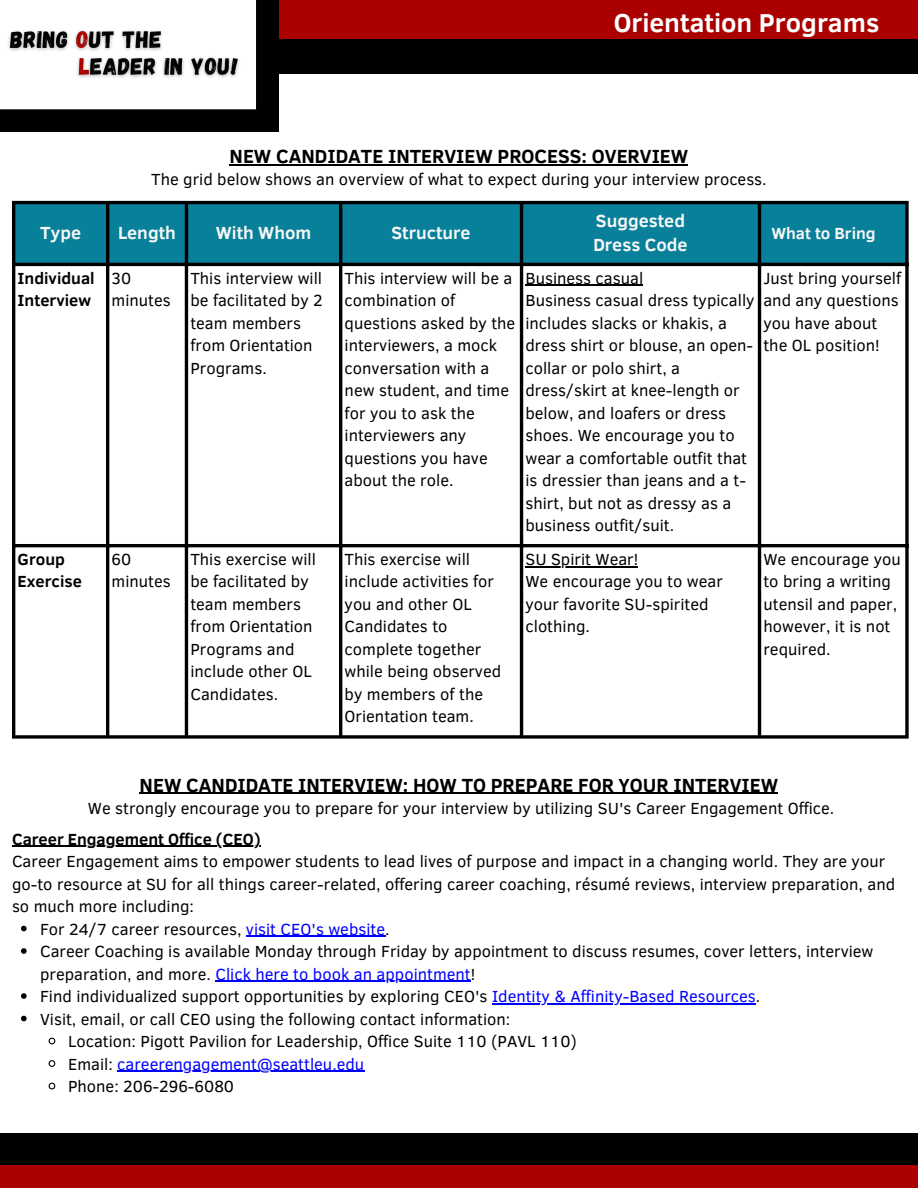
<style>
.page{position:relative;width:918px;height:1188px;background:#fff}
.page>*{position:absolute;margin:0;border:0;box-sizing:border-box;transform-origin:0 0}
.t1{font:700 26.55px "Clear Sans";color:#fff}
.t2{font:700 19.5px "Clear Sans";color:#000}
.t3{font:700 18px "Clear Sans";color:#f7f7f7}
.t4{font:16.5px/22.5px "Clear Sans";color:#000}
.t5{font:700 16.5px/22.5px "Clear Sans";color:#000}
.t6{font:16.5px "Clear Sans";color:#00f}
.t7{font:700 16.5px "Clear Sans";color:#f7f7f7}
.s1{color:#00f}
.s2{color:#000}
</style>
<div class="page">
<div style="left:87px;top:39px;width:831px;height:35px;background:#000"></div>
<div style="left:0;top:1133px;width:918px;height:35px;background:#000"></div>
<div style="left:92px;top:0;width:826px;height:39px;background:#a00"></div>
<div style="left:0;top:1165px;width:918px;height:23px;background:#a00"></div>
<svg style="left:0;top:0;width:279px;height:131px"></svg>
<div style="left:15px;top:204px;width:890px;height:59px;background:#088099"></div>
<hr style="left:525px;top:285px;width:118px;height:1px;background:#000">
<hr style="left:525px;top:566px;width:113px;height:1px;background:#000">
<hr style="left:12px;top:204px;width:3px;height:531px;background:#000">
<hr style="left:106px;top:204px;width:3px;height:531px;background:#000">
<hr style="left:185px;top:204px;width:3px;height:531px;background:#000">
<hr style="left:339px;top:204px;width:3px;height:531px;background:#000">
<hr style="left:520px;top:204px;width:3px;height:531px;background:#000">
<hr style="left:758px;top:204px;width:3px;height:531px;background:#000">
<svg style="left:905px;top:204px;width:4px;height:531px;background:#252626"></svg>
<hr style="left:12px;top:201px;width:897px;height:3px;background:#000">
<hr style="left:12px;top:263px;width:897px;height:3px;background:#000">
<hr style="left:12px;top:544px;width:897px;height:3px;background:#000">
<svg style="left:12px;top:735px;width:897px;height:4px;background:#272727"></svg>
<hr style="left:230px;top:164px;width:458px;height:1px;background:#000">
<hr style="left:140px;top:793px;width:638px;height:1px;background:#000">
<hr style="left:12px;top:846px;width:249px;height:1px;background:#000">
<svg style="left:21px;top:926px;width:6px;height:5px"></svg>
<hr style="left:246px;top:936px;width:139px;height:1px;background:#00f">
<svg style="left:21px;top:948px;width:6px;height:6px"></svg>
<hr style="left:215px;top:981px;width:256px;height:1px;background:#00f">
<svg style="left:21px;top:993px;width:6px;height:6px"></svg>
<hr style="left:492px;top:1003px;width:264px;height:1px;background:#00f">
<svg style="left:21px;top:1016px;width:6px;height:5px"></svg>
<svg style="left:48px;top:1037px;width:8px;height:8px"></svg>
<svg style="left:48px;top:1060px;width:8px;height:7px"></svg>
<hr style="left:117px;top:1071px;width:247px;height:1px;background:#00f">
<svg style="left:48px;top:1082px;width:8px;height:8px"></svg>
<img style="left:4px;top:24px;width:240px;height:58px">
<p class="t1" style="left:614px;top:3px;width:267px">Orientation Programs</p>
<p class="t2" style="left:230px;top:142px;width:460px">NEW CANDIDATE INTERVIEW PROCESS: OVERVIEW</p>
<p class="t4" style="left:151px;top:167px;width:617px">The grid below shows an overview of what to expect during your interview process.</p>
<p class="t3" style="left:40px;top:220px;width:42px">Type</p>
<p class="t3" style="left:118px;top:220px;width:59px">Length</p>
<p class="t3" style="left:216px;top:220px;width:97px">With Whom</p>
<p class="t3" style="left:391px;top:220px;width:81px">Structure</p>
<p class="t3" style="left:596px;top:207px;width:91px">Suggested</p>
<p class="t3" style="left:593px;top:232px;width:96px">Dress Code</p>
<p class="t5" style="left:18px;top:266px;width:79px">Individual<br>Interview</p>
<p class="t4" style="left:112px;top:266px;width:61px">30 minutes</p>
<p class="t4" style="left:190px;top:266px;width:134px">This interview will be facilitated by 2 team members from Orientation<br>Programs.</p>
<p class="t4" style="left:345px;top:266px;width:172px">This interview will be a combination of questions asked by the interviewers, a mock conversation with a new student, and time for you to ask the interviewers any questions you have about the role.</p>
<p class="t4" style="left:525px;top:266px;width:119px">Business casual</p>
<p class="t4" style="left:525px;top:288px;width:231px">Business casual dress typically includes slacks or khakis, a dress shirt or blouse, an open&shy;collar or polo shirt, a dress/skirt at knee-length or below, and loafers or dress shoes. We encourage you to wear a comfortable outfit that is dressier than jeans and a t&shy;shirt, but not as dressy as a business outfit/suit.</p>
<p class="t5" style="left:18px;top:547px;width:66px">Group<br>Exercise</p>
<p class="t4" style="left:112px;top:547px;width:61px">60 minutes</p>
<p class="t4" style="left:190px;top:547px;width:127px">This exercise will be facilitated by team members from Orientation<br>Programs and include other OL<br>Candidates.</p>
<p class="t4" style="left:345px;top:547px;width:158px">This exercise will include activities for you and other OL<br>Candidates to complete together while being observed by members of the<br>Orientation team.</p>
<p class="t4" style="left:525px;top:547px;width:114px">SU Spirit Wear!</p>
<p class="t4" style="left:525px;top:569px;width:199px">We encourage you to wear your favorite SU-spirited clothing.</p>
<p class="t7" style="left:771px;top:221px;width:106px">What to Bring</p>
<p class="t4" style="left:763px;top:266px;width:139px">Just bring yourself and any questions you have about the OL position!</p>
<p class="t4" style="left:763px;top:547px;width:139px">We encourage you to bring a writing utensil and paper, however, it is not required.</p>
<p class="t2" style="left:140px;top:771px;width:640px">NEW CANDIDATE INTERVIEW: HOW TO PREPARE FOR YOUR INTERVIEW</p>
<p class="t4" style="left:88px;top:796px;width:748px">We strongly encourage you to prepare for your interview by utilizing SU's Career Engagement Office.</p>
<p class="t5" style="left:12px;top:827px;width:250px">Career Engagement Office (CEO)</p>
<p class="t4" style="left:12px;top:849px;width:885px">Career Engagement aims to empower students to lead lives of purpose and impact in a changing world. They are your go-to resource at SU for all things career-related, offering career coaching, résumé reviews, interview preparation, and so much more including:</p>
<p class="t4" style="left:40px;top:917px;width:351px">For 24/7 career resources, <span class="s1">visit CEO's website</span>.</p>
<p class="t4" style="left:40px;top:939px;width:835px">Career Coaching is available Monday through Friday by appointment to discuss resumes, cover letters, interview preparation, and more. <span class="s1">Click here to book an appointment</span>!</p>
<p class="t4" style="left:40px;top:984px;width:722px">Find individualized support opportunities by exploring CEO's <span class="s1">Identity &amp; Affinity-Based Resources</span>.</p>
<p class="t4" style="left:40px;top:1007px;width:472px">Visit, email, or call CEO using the following contact information:</p>
<p class="t4" style="left:68px;top:1029px;width:510px">Location: Pigott Pavilion for Leadership, Office Suite 110 (PAVL 110)</p>
<p class="t6" style="left:68px;top:1052px;width:298px"><span class="s2">Email:</span> careerengagement@seattleu.edu</p>
<p class="t4" style="left:68px;top:1074px;width:167px">Phone: 206-296-6080</p>
</div>
